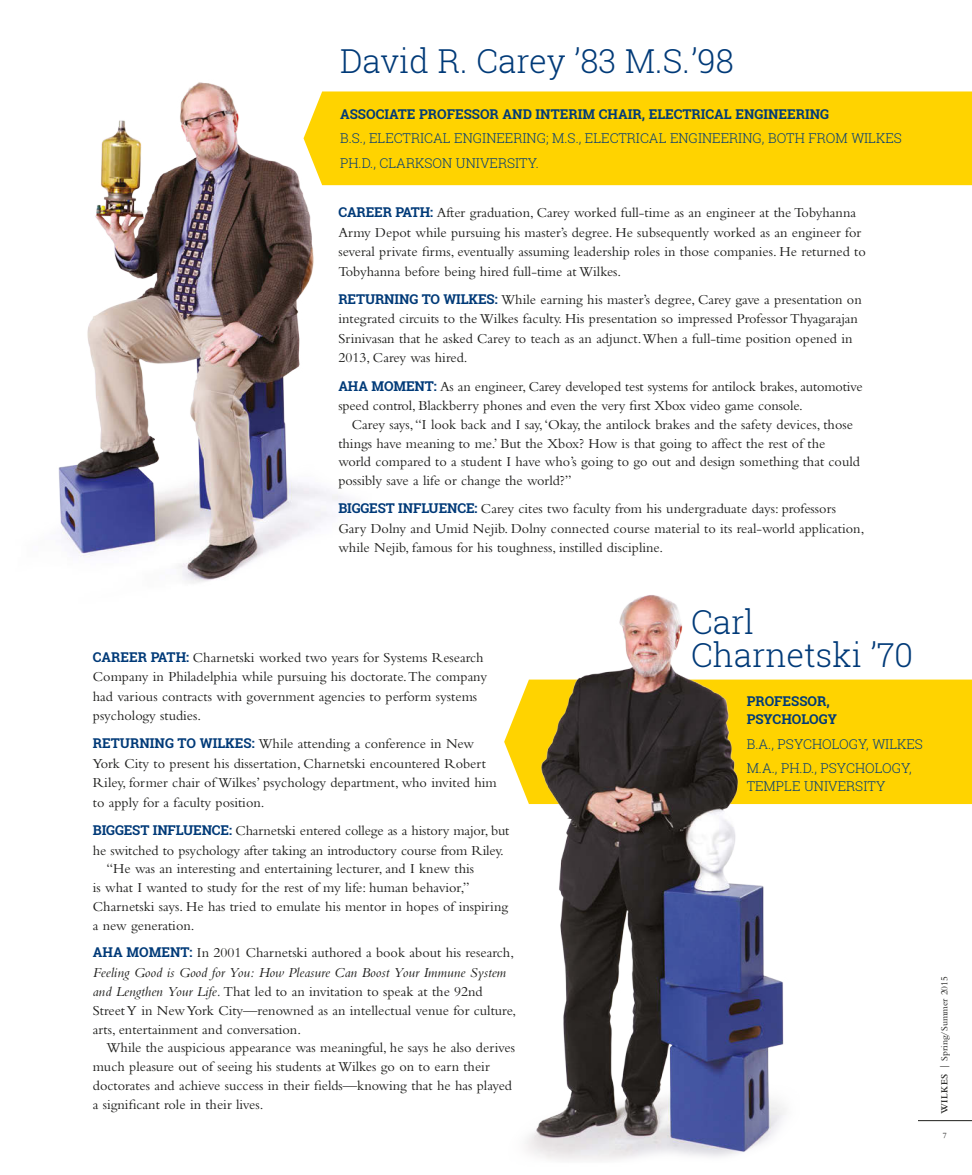
<style>
.page{position:relative;width:972px;height:1175px;background:#fff}
.page>*{position:absolute;margin:0;border:0;box-sizing:border-box;transform-origin:0 0}
.t1{font:300 33px/33px "Roboto Slab";color:#003a78}
.t2{font:14.25px/19.5px "Bembo";color:#1d1d1b}
.t3{font:300 13.5px/24.8px "Roboto Slab";color:#003a78}
.t4{font:700 13.5px/18px "Roboto Slab";color:#003a78}
.t5{font:9.75px "Bembo";color:#1d1d1b}
.t6{font:8.25px "Bembo";color:#1d1d1b}
.s1{font-family:"Roboto Slab";font-weight:700;font-size:13.5px;color:#003a78}
.s2{font-style:italic}
.s3{font-weight:600}
.s4{font-family:"Alright Sans";font-weight:300}
</style>
<div class="page">
<img style="left:58px;top:82px;width:344px;height:501px">
<hr style="left:918px;top:1120px;width:54px;height:1px;background:#1d1d1b">
<div style="left:304px;top:91px;width:668px;height:94px;background:#ffd300"></div>
<div style="left:813px;top:679px;width:159px;height:125px;background:#ffd300"></div>
<img style="left:504px;top:595px;width:309px;height:566px">
<h1 class="t1" style="left:340px;top:44px;width:395px">David R. Carey ’83 M.S.’98</h1>
<p class="t4" style="left:340px;top:104px;width:491px">ASSOCIATE PROFESSOR AND INTERIM CHAIR, ELECTRICAL ENGINEERING</p>
<p class="t3" style="left:340px;top:126px;width:563px">B.S., ELECTRICAL ENGINEERING; M.S., ELECTRICAL ENGINEERING, BOTH FROM WILKES<br>PH.D., CLARKSON UNIVERSITY.</p>
<p class="t2" style="left:338px;top:203px;width:529px"><span class="s1">CAREER PATH:</span> After graduation, Carey worked full-time as an engineer at the Tobyhanna Army Depot while pursuing his master’s degree. He subsequently worked as an engineer for several private firms, eventually assuming leadership roles in those companies. He returned to Tobyhanna before being hired full-time at Wilkes.</p>
<p class="t2" style="left:338px;top:289px;width:525px"><span class="s1">RETURNING TO WILKES:</span> While earning his master’s degree, Carey gave a presentation on integrated circuits to the Wilkes faculty. His presentation so impressed Professor Thyagarajan Srinivasan that he asked Carey to teach as an adjunct. When a full-time position opened in 2013, Carey was hired.</p>
<p class="t2" style="left:338px;top:376px;width:526px"><span class="s1">AHA MOMENT:</span> As an engineer, Carey developed test systems for antilock brakes, automotive speed control, Blackberry phones and even the very first Xbox video game console.</p>
<p class="t2" style="left:338px;top:415px;width:523px;line-height:18.8px;text-indent:13px">Carey says, “I look back and I say, ‘Okay, the antilock brakes and the safety devices, those things have meaning to me.’ But the Xbox? How is that going to affect the rest of the world compared to a student I have who’s going to go out and design something that could possibly save a life or change the world?”</p>
<p class="t2" style="left:338px;top:499px;width:527px"><span class="s1">BIGGEST INFLUENCE:</span> Carey cites two faculty from his undergraduate days: professors<br>Gary Dolny and Umid Nejib. Dolny connected course material to its real-world application, while Nejib, famous for his toughness, instilled discipline.</p>
<p class="t2" style="left:93px;top:647px;width:396px"><span class="s1">CAREER PATH:</span> Charnetski worked two years for Systems Research Company in Philadelphia while pursuing his doctorate. The company had various contracts with government agencies to perform systems psychology studies.</p>
<p class="t2" style="left:93px;top:734px;width:405px"><span class="s1">RETURNING TO WILKES:</span> While attending a conference in New York City to present his dissertation, Charnetski encountered Robert Riley, former chair of Wilkes’ psychology department, who invited him to apply for a faculty position.</p>
<p class="t2" style="left:93px;top:820px;width:418px"><span class="s1">BIGGEST INFLUENCE:</span> Charnetski entered college as a history major, but</p>
<p class="t2" style="left:93px;top:840px;width:413px">he switched to psychology after taking an introductory course from Riley.</p>
<p class="t2" style="left:106px;top:858px;width:369px">“He was an interesting and entertaining lecturer, and I knew this</p>
<p class="t2" style="left:93px;top:877px;width:378px">is what I wanted to study for the rest of my life: human behavior,”</p>
<p class="t2" style="left:93px;top:896px;width:417px">Charnetski says. He has tried to emulate his mentor in hopes of inspiring</p>
<p class="t2" style="left:93px;top:915px;width:103px">a new generation.</p>
<p class="t2" style="left:93px;top:942px;width:425px;line-height:19px"><span class="s1">AHA MOMENT:</span> In 2001 Charnetski authored a book about his research, <span class="s2">Feeling Good is Good for You: How Pleasure Can Boost Your Immune System and Lengthen Your Life.</span> That led to an invitation to speak at the 92nd Street Y in New York City—renowned as an intellectual venue for culture, arts, entertainment and conversation.</p>
<p class="t2" style="left:93px;top:1038px;width:424px;line-height:18.8px;text-indent:13px">While the auspicious appearance was meaningful, he says he also derives much pleasure out of seeing his students at Wilkes go on to earn their doctorates and achieve success in their fields—knowing that he has played a significant role in their lives.</p>
<h1 class="t1" style="left:691px;top:605px;width:224px">Carl<br>Charnetski ’70</h1>
<p class="t4" style="left:747px;top:691px;width:92px">PROFESSOR,<br>PSYCHOLOGY</p>
<p class="t3" style="left:747px;top:731px;width:178px">B.A., PSYCHOLOGY, WILKES<br>M.A., PH.D., PSYCHOLOGY,</p>
<p class="t3" style="left:747px;top:773px;width:140px">TEMPLE UNIVERSITY</p>
<p class="t5" style="left:939px;top:1114px;width:139px;rotate:-90deg"><span class="s3">WILKES</span> <span class="s4">|</span> Spring/Summer 2015</p>
<p class="t6" style="left:943px;top:1130px;width:6px">7</p>
</div>
